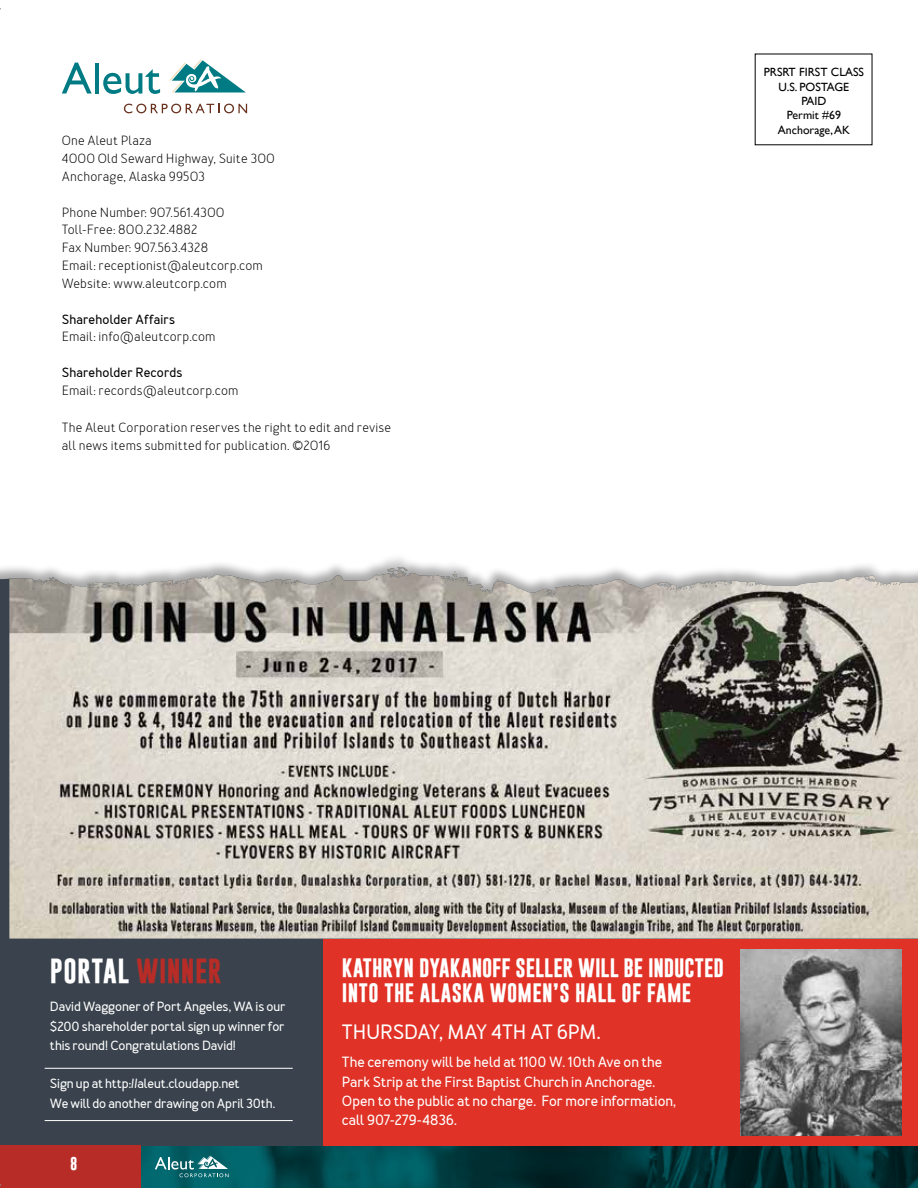
<style>
.page{position:relative;width:918px;height:1188px;background:#fff}
.page>*{position:absolute;margin:0;border:0;box-sizing:border-box;transform-origin:0 0}
.t1{font:700 25.2px "Gobold";letter-spacing:.015em;color:#fff}
.t2{font:700 20.85px "Merlo";letter-spacing:-.03em;color:#fff}
.t3{font:700 19.35px/24px "Gobold";letter-spacing:.01em;color:#fff}
.t4{font:700 14.85px/19.4px "Merlo";color:#fff}
.t5{font:13.35px/17.9px "Merlo";letter-spacing:.01em;color:#000}
.t6{font:700 13.35px/19.4px "Merlo";letter-spacing:-.005em;color:#fff;text-align:justify}
.t7{font:700 13.35px "Merlo";letter-spacing:.015em;color:#000}
.t8{font:700 13.35px "Gobold";color:#fff}
.t9{font:12px/14.2px "Gill Sans";color:#000;text-align:center}
.s1{color:#b72c27}
</style>
<div class="page">
<svg style="left:0;top:567px;width:918px;height:579px;background:#9e9c97"></svg>
<img style="left:291px;top:567px;width:110px;height:17px">
<svg style="left:62px;top:63px;width:30px;height:31px"></svg>
<hr style="left:95px;top:63px;width:4px;height:31px;background:#007b84">
<svg style="left:103px;top:69px;width:57px;height:25px"></svg>
<svg style="left:124px;top:104px;width:123px;height:9px"></svg>
<svg style="left:169px;top:59px;width:76px;height:33px"></svg>
<div style="left:323px;top:939px;width:595px;height:207px;background:#e03226"></div>
<img style="left:741px;top:950px;width:160px;height:185px">
<hr style="left:45px;top:1068px;width:248px;height:1px;background:#fff">
<hr style="left:45px;top:1120px;width:248px;height:1px;background:#fff">
<img style="left:141px;top:1146px;width:777px;height:42px">
<div style="left:0;top:1146px;width:141px;height:42px;background:#b72c27"></div>
<svg style="left:155px;top:1156px;width:74px;height:21px;background:#3f888d"></svg>
<p class="t5" style="left:62px;top:134px;width:215px">One Aleut Plaza<br>4000 Old Seward Highway, Suite 300<br>Anchorage, Alaska 99503</p>
<p class="t5" style="left:62px;top:205px;width:203px">Phone Number: 907.561.4300<br>Toll-Free: 800.232.4882<br>Fax Number: 907.563.4328<br>Email: receptionist@aleutcorp.com<br>Website: www.aleutcorp.com</p>
<p class="t7" style="left:62px;top:313px;width:115px">Shareholder Affairs</p>
<p class="t5" style="left:62px;top:330px;width:155px">Email: info@aleutcorp.com</p>
<p class="t7" style="left:62px;top:367px;width:122px">Shareholder Records</p>
<p class="t5" style="left:62px;top:383px;width:178px">Email: records@aleutcorp.com</p>
<p class="t5" style="left:62px;top:420px;width:331px">The Aleut Corporation reserves the right to edit and revise all news items submitted for publication. ©2016</p>
<p class="t9" style="left:764px;top:67px;width:102px">PRSRT FIRST CLASS<br>U.S. POSTAGE<br>PAID<br>Permit #69<br>Anchorage, AK</p>
<h1 class="t1" style="left:50px;top:959px;width:173px">PORTAL <span class="s1">WINNER</span></h1>
<p class="t6" style="left:50px;top:998px;width:237px">David Waggoner of Port Angeles, WA is our $200 shareholder portal sign up winner for this round! Congratulations David!</p>
<p class="t6" style="left:50px;top:1076px;width:227px">Sign up at http://aleut.cloudapp.net<br>We will do another drawing on April 30th.</p>
<p class="t8" style="left:70px;top:1158px;width:9px">8</p>
<h3 class="t3" style="left:342px;top:959px;width:384px">KATHRYN DYAKANOFF SELLER WILL BE INDUCTED<br>INTO THE ALASKA WOMEN’S HALL OF FAME</h3>
<h2 class="t2" style="left:342px;top:1023px;width:260px">THURSDAY, MAY 4TH AT 6PM.</h2>
<p class="t4" style="left:342px;top:1054px;width:336px">The ceremony will be held at 1100 W. 10th Ave on the Park Strip at the First Baptist Church in Anchorage.<br>Open to the public at no charge. For more information, call 907-279-4836.</p>
</div>
